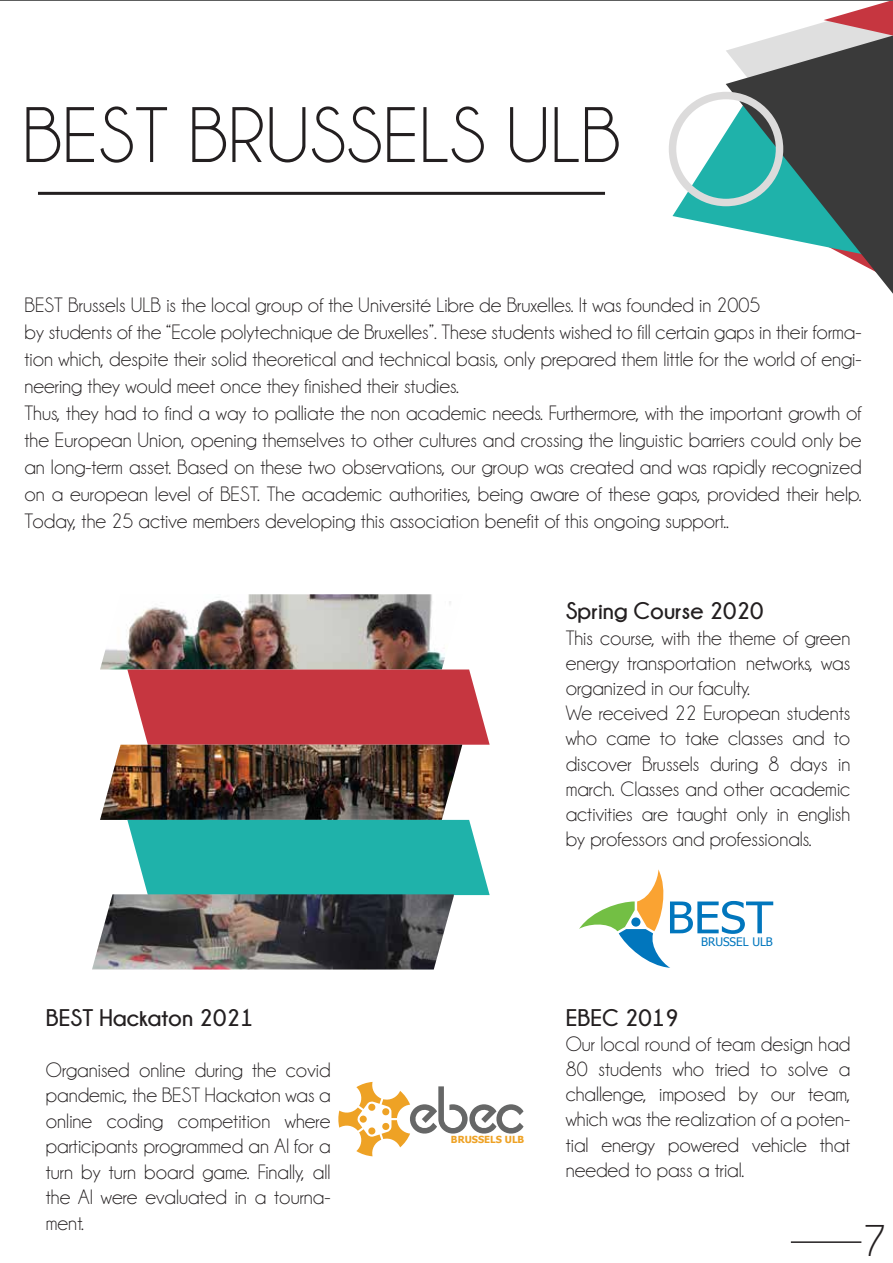
<style>
.page{position:relative;width:893px;height:1263px;background:#fff}
.page>*{position:absolute;margin:0;border:0;box-sizing:border-box;transform-origin:0 0}
.t1{font:79.5px "Champagne&Limousines";color:#231f20}
.t2{font:45px "Champagne&Limousines";color:#231f20}
.t3{font:700 24px "Champagne&Limousines";color:#231f20}
.t4{font:21px/25.2px "Champagne&Limousines";color:#231f20}
.t5{font:11.7px "Tahoma";color:#0176bd}
.t6{font:700 9.75px "Tahoma";color:#eea225}
</style>
<div class="page">
<svg style="left:672px;top:1px;width:221px;height:293px"></svg>
<div style="left:669px;top:92px;width:114px;height:114px;border:8px solid #dcdbdb;border-radius:50%"></div>
<hr style="left:38px;top:192px;width:567px;height:3px;background:#231f20">
<img style="left:100px;top:594px;width:351px;height:75px">
<svg style="left:127px;top:669px;width:363px;height:76px;background:#c8434c"></svg>
<img style="left:100px;top:745px;width:362px;height:75px">
<div style="left:127px;top:820px;width:363px;height:75px;background:#1fb2aa"></div>
<img style="left:92px;top:894px;width:362px;height:75px">
<hr style="left:791px;top:1241px;width:70px;height:2px;background:#231f20">
<svg style="left:579px;top:869px;width:194px;height:99px"></svg>
<div style="left:631px;top:917px;width:9px;height:9px;background:#0176bd;border-radius:50%"></div>
<svg style="left:338px;top:1082px;width:186px;height:74px"></svg>
<hr style="left:0;top:0;width:893px;height:1px;background:#5d5e5e">
<h1 class="t1" style="left:22px;top:95px;width:600px">BEST BRUSSELS ULB</h1>
<p class="t4" style="left:24px;top:291px;width:839px;line-height:27px">BEST Brussels ULB is the local group of the Université Libre de Bruxelles. It was founded in 2005<br>by students of the “Ecole polytechnique de Bruxelles”. These students wished to fill certain gaps in their forma&shy;tion which, despite their solid theoretical and technical basis, only prepared them little for the world of engi&shy;neering they would meet once they finished their studies.<br>Thus, they had to find a way to palliate the non academic needs. Furthermore, with the important growth of the European Union, opening themselves to other cultures and crossing the linguistic barriers could only be an long-term asset. Based on these two observations, our group was created and was rapidly recognized on a european level of BEST. The academic authorities, being aware of these gaps, provided their help.<br>Today, the 25 active members developing this association benefit of this ongoing support..</p>
<p class="t3" style="left:566px;top:598px;width:199px">Spring Course 2020</p>
<p class="t4" style="left:566px;top:625px;width:286px">This course, with the theme of green energy transportation networks, was organized in our faculty.<br>We received 22 European students who came to take classes and to discover Brussels during 8 days in march. Classes and other academic activities are taught only in english by professors and professionals.</p>
<p class="t3" style="left:46px;top:1004px;width:209px">BEST Hackaton 2021</p>
<p class="t4" style="left:46px;top:1057px;width:286px;text-align:justify">Organised online during the covid pandemic, the BEST Hackaton was a online coding competition where participants programmed an AI for a turn by turn board game. Finally, all the AI were evaluated in a tourna&shy;ment.</p>
<p class="t6" style="left:451px;top:1132px;width:75px">BRUSSELS ULB</p>
<p class="t5" style="left:701px;top:934px;width:73px">BRUSSEL ULB</p>
<p class="t3" style="left:566px;top:1004px;width:115px">EBEC 2019</p>
<p class="t4" style="left:566px;top:1031px;width:286px;text-align:justify">Our local round of team design had 80 students who tried to solve a challenge, imposed by our team, which was the realization of a poten&shy;tial energy powered vehicle that needed to pass a trial.</p>
<h2 class="t2" style="left:863px;top:1218px;width:25px">7</h2>
</div>
